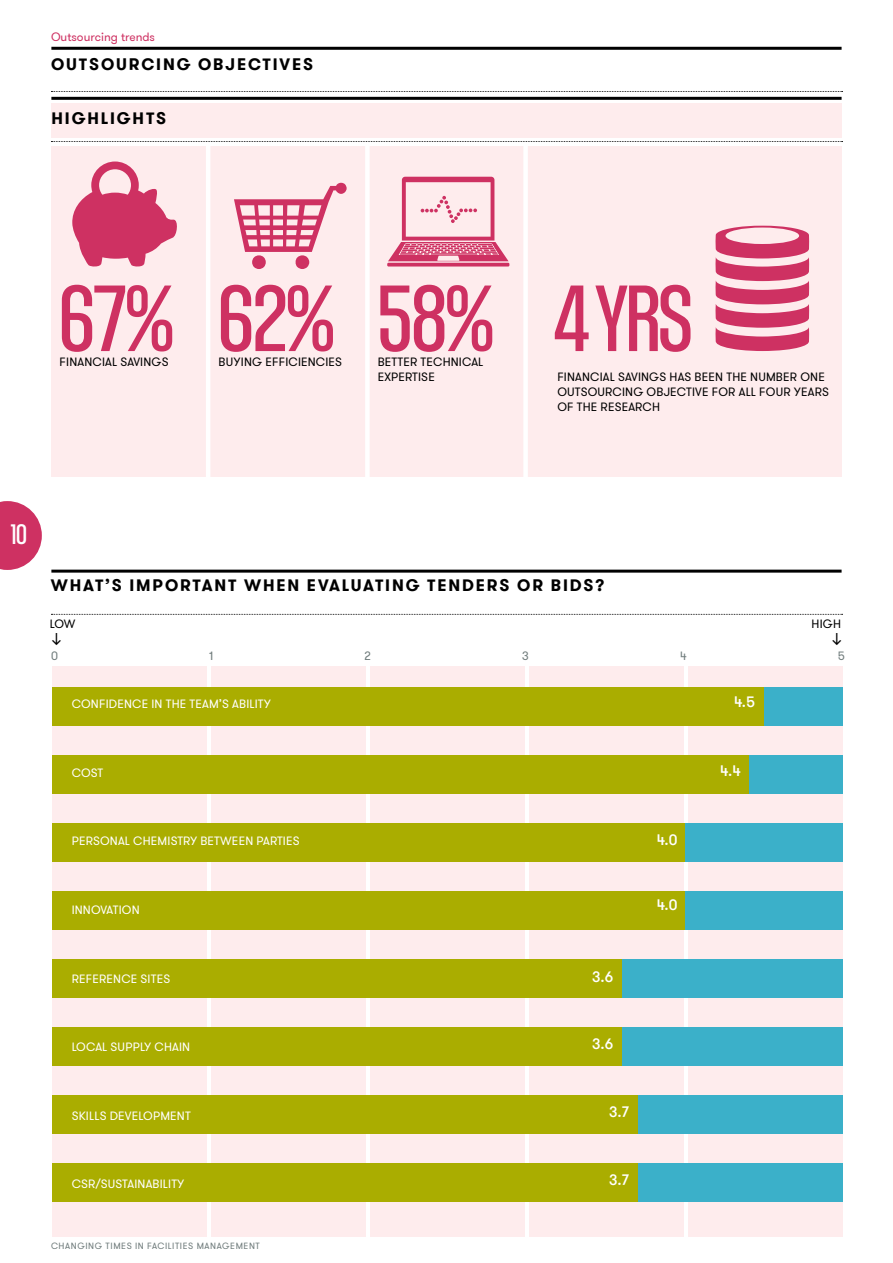
<style>
.page{position:relative;width:893px;height:1263px;background:#fff}
.page>*{position:absolute;margin:0;border:0;box-sizing:border-box;transform-origin:0 0}
.t1{font:90px "Kommissar";letter-spacing:-.01em;color:#ce3162}
.t2{font:27px "Kommissar";color:#fff}
.t3{font:18px "Fedra Serif B Std";color:#000}
.t4{font:700 16.5px "GT Walsheim Pro";letter-spacing:.115em;color:#000}
.t5{font:500 15px "GT Walsheim Pro";color:#fff}
.t6{font:12px/15px "GT Walsheim Pro";letter-spacing:.015em;color:#000}
.t7{font:12px "GT Walsheim Pro";letter-spacing:.015em;color:#fff}
.t8{font:12px "GT Walsheim Pro";color:#ce3162}
.t9{font:12px "GT Walsheim Pro";color:#707c7c}
.t10{font:9px "GT Walsheim Pro";letter-spacing:.065em;color:#707c7c}
</style>
<div class="page">
<hr style="left:51px;top:47px;width:791px;height:3px;background:#000">
<hr style="left:51px;top:570px;width:791px;height:3px;background:#000">
<svg style="left:51px;top:91px;width:792px;height:1px"></svg>
<svg style="left:51px;top:614px;width:792px;height:1px"></svg>
<svg style="left:0;top:501px;width:42px;height:69px"></svg>
<div style="left:51px;top:103px;width:791px;height:35px;background:#feeced"></div>
<div style="left:51px;top:146px;width:791px;height:330px;background:#feeced"></div>
<hr style="left:206px;top:142px;width:4px;height:345px;background:#fff">
<div style="left:365px;top:142px;width:5px;height:345px;background:#fff"></div>
<div style="left:523px;top:142px;width:5px;height:345px;background:#fff"></div>
<svg style="left:51px;top:141px;width:792px;height:1px"></svg>
<hr style="left:51px;top:97px;width:791px;height:3px;background:#000">
<svg style="left:72px;top:161px;width:105px;height:106px"></svg>
<svg style="left:234px;top:183px;width:113px;height:86px"></svg>
<svg style="left:387px;top:177px;width:122px;height:89px"></svg>
<div style="left:688px;top:666px;width:155px;height:570px;background:#feeced"></div>
<div style="left:529px;top:666px;width:155px;height:570px;background:#feeced"></div>
<div style="left:370px;top:666px;width:155px;height:570px;background:#feeced"></div>
<div style="left:211px;top:666px;width:155px;height:570px;background:#feeced"></div>
<div style="left:52px;top:666px;width:155px;height:570px;background:#feeced"></div>
<div style="left:52px;top:687px;width:791px;height:38px;background:#3bb0c9"></div>
<div style="left:52px;top:687px;width:712px;height:38px;background:#aaad00"></div>
<div style="left:52px;top:755px;width:791px;height:38px;background:#3bb0c9"></div>
<div style="left:52px;top:755px;width:696px;height:38px;background:#aaad00"></div>
<div style="left:52px;top:823px;width:791px;height:38px;background:#3bb0c9"></div>
<div style="left:52px;top:823px;width:633px;height:38px;background:#aaad00"></div>
<div style="left:52px;top:891px;width:791px;height:38px;background:#3bb0c9"></div>
<div style="left:52px;top:891px;width:633px;height:38px;background:#aaad00"></div>
<div style="left:52px;top:959px;width:791px;height:38px;background:#3bb0c9"></div>
<div style="left:52px;top:959px;width:570px;height:38px;background:#aaad00"></div>
<div style="left:52px;top:1027px;width:791px;height:38px;background:#3bb0c9"></div>
<div style="left:52px;top:1027px;width:570px;height:38px;background:#aaad00"></div>
<div style="left:52px;top:1095px;width:791px;height:38px;background:#3bb0c9"></div>
<div style="left:52px;top:1095px;width:586px;height:38px;background:#aaad00"></div>
<div style="left:52px;top:1163px;width:791px;height:39px;background:#3bb0c9"></div>
<div style="left:52px;top:1163px;width:586px;height:39px;background:#aaad00"></div>
<svg style="left:715px;top:226px;width:94px;height:125px"></svg>
<p class="t8" style="left:51px;top:29px;width:106px">Outsourcing trends</p>
<h3 class="t4" style="left:51px;top:53px;width:264px">OUTSOURCING OBJECTIVES</h3>
<h3 class="t4" style="left:52px;top:108px;width:116px">HIGHLIGHTS</h3>
<h1 class="t1" style="left:60px;top:259px;width:115px">67%</h1>
<p class="t6" style="left:60px;top:355px;width:110px">FINANCIAL SAVINGS</p>
<h1 class="t1" style="left:219px;top:259px;width:117px">62%</h1>
<p class="t6" style="left:219px;top:355px;width:125px">BUYING EFFICIENCIES</p>
<h1 class="t1" style="left:378px;top:259px;width:117px">58%</h1>
<p class="t6" style="left:378px;top:355px;width:107px">BETTER TECHNICAL<br>EXPERTISE</p>
<h1 class="t1" style="left:554px;top:259px;width:140px">4 YRS</h1>
<p class="t6" style="left:557px;top:370px;width:273px">FINANCIAL SAVINGS HAS BEEN THE NUMBER ONE<br>OUTSOURCING OBJECTIVE FOR ALL FOUR YEARS<br>OF THE RESEARCH</p>
<h2 class="t2" style="left:11px;top:516px;width:18px">10</h2>
<h3 class="t4" style="left:51px;top:574px;width:555px">WHAT’S IMPORTANT WHEN EVALUATING TENDERS OR BIDS?</h3>
<p class="t6" style="left:50px;top:617px;width:27px">LOW</p>
<h3 class="t3" style="left:51px;top:625px;width:12px">↓</h3>
<p class="t6" style="left:811px;top:617px;width:31px">HIGH</p>
<h3 class="t3" style="left:831px;top:625px;width:12px">↓</h3>
<p class="t9" style="left:51px;top:648px;width:8px">0</p>
<p class="t9" style="left:209px;top:648px;width:6px">1</p>
<p class="t9" style="left:365px;top:648px;width:8px">2</p>
<p class="t9" style="left:522px;top:648px;width:8px">3</p>
<p class="t9" style="left:680px;top:648px;width:8px">4</p>
<p class="t9" style="left:838px;top:648px;width:9px">5</p>
<p class="t5" style="left:734px;top:693px;width:23px">4.5</p>
<p class="t7" style="left:72px;top:697px;width:201px">CONFIDENCE IN THE TEAM’S ABILITY</p>
<p class="t7" style="left:72px;top:765px;width:33px">COST</p>
<p class="t5" style="left:720px;top:761px;width:22px">4.4</p>
<p class="t7" style="left:72px;top:834px;width:229px">PERSONAL CHEMISTRY BETWEEN PARTIES</p>
<p class="t5" style="left:657px;top:830px;width:22px">4.0</p>
<p class="t7" style="left:72px;top:902px;width:69px">INNOVATION</p>
<p class="t5" style="left:657px;top:896px;width:22px">4.0</p>
<p class="t7" style="left:72px;top:971px;width:100px">REFERENCE SITES</p>
<p class="t5" style="left:592px;top:967px;width:23px">3.6</p>
<p class="t7" style="left:72px;top:1039px;width:120px">LOCAL SUPPLY CHAIN</p>
<p class="t5" style="left:592px;top:1034px;width:23px">3.6</p>
<p class="t7" style="left:72px;top:1108px;width:121px">SKILLS DEVELOPMENT</p>
<p class="t5" style="left:609px;top:1102px;width:21px">3.7</p>
<p class="t7" style="left:72px;top:1176px;width:114px">CSR/SUSTAINABILITY</p>
<p class="t5" style="left:609px;top:1170px;width:21px">3.7</p>
<p class="t10" style="left:51px;top:1240px;width:210px">CHANGING TIMES IN FACILITIES MANAGEMENT</p>
</div>
